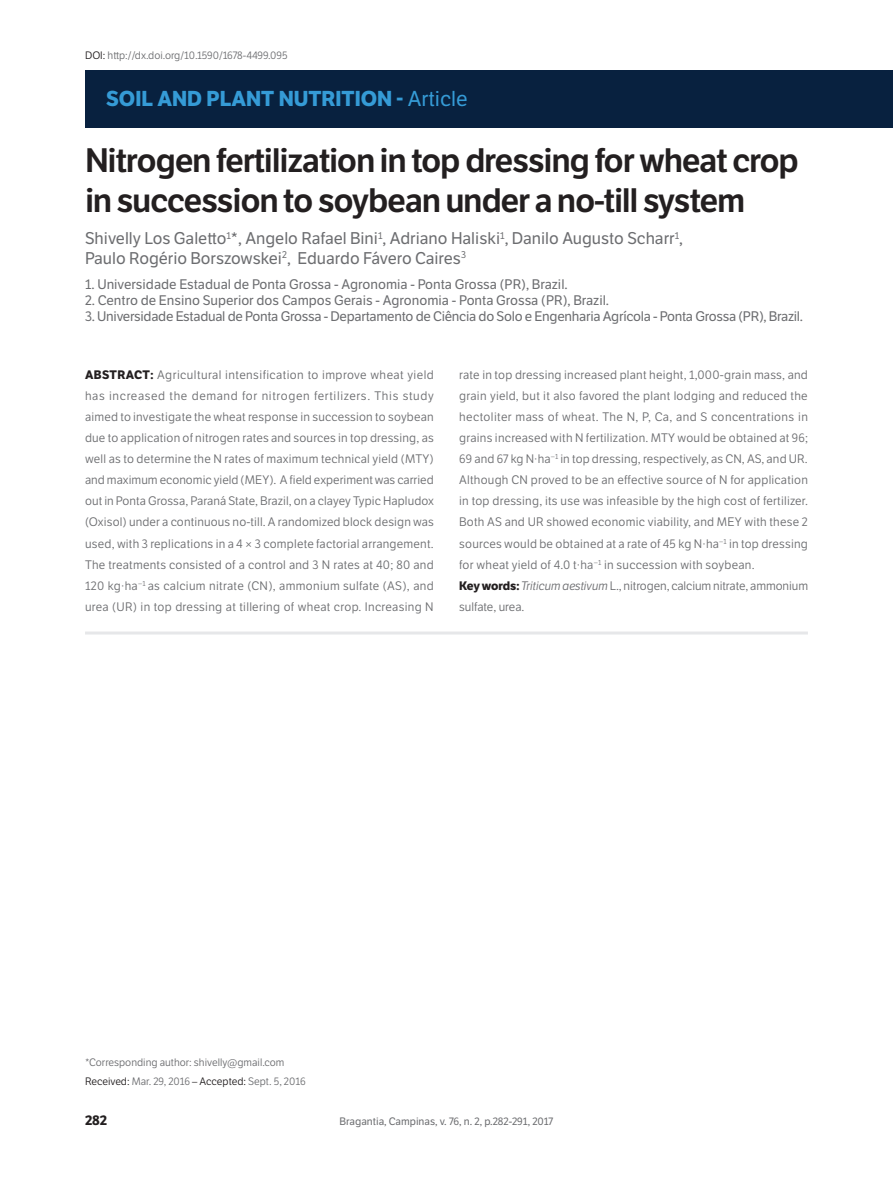
<style>
.page{position:relative;width:893px;height:1191px;background:#fff}
.page>*{position:absolute;margin:0;border:0;box-sizing:border-box;transform-origin:0 0}
.t1{font:600 33px/39.6px "LFT Etica";letter-spacing:-.04em;color:#231f20}
.t2{font:700 21px "LFT Etica";color:#359bd6}
.t3{font:16.5px/19.5px "LFT Etica";color:#6c6d70}
.t4{font:13.5px "LFT Etica";letter-spacing:-.015em;color:#6c6d70}
.t5{font:700 13.5px "LFT Etica";color:#231f20}
.t6{font:12px/21px "LFT Etica";letter-spacing:.02em;color:#6c6d70;text-align:justify}
.t7{font:10.5px/18.9px "LFT Etica";color:#6c6d70}
.t8{font:10.5px "LFT Etica";color:#6c6d70}
.s1{color:#231f20}
.s2{font-weight:400}
.s3{font-weight:700;color:#231f20}
.s4{font-style:italic}
</style>
<div class="page">
<div style="left:85px;top:70px;width:808px;height:57px;background:#08213f"></div>
<hr style="left:85px;top:631px;width:723px;height:3px;background:#e6e7e9">
<p class="t7" style="left:85px;top:46px;width:204px"><span class="s1">DOI:</span> http://dx.doi.org/10.1590/1678-4499.095</p>
<h2 class="t2" style="left:106px;top:86px;width:363px">SOIL AND PLANT NUTRITION - <span class="s2">Article</span></h2>
<h1 class="t1" style="left:85px;top:141px;width:716px">Nitrogen fertilization in top dressing for wheat crop in succession to soybean under a no-till system</h1>
<h3 class="t3" style="left:85px;top:229px;width:600px">Shivelly Los Galetto<sup>1</sup>*, Angelo Rafael Bini<sup>1</sup>, Adriano Haliski<sup>1</sup>, Danilo Augusto Scharr<sup>1</sup>,<br>Paulo Rogério Borszowskei<sup>2</sup>, Eduardo Fávero Caires<sup>3</sup></h3>
<p class="t4" style="left:85px;top:276px;width:484px">1. Universidade Estadual de Ponta Grossa - Agronomia - Ponta Grossa (PR), Brazil.</p>
<p class="t4" style="left:85px;top:292px;width:526px">2. Centro de Ensino Superior dos Campos Gerais - Agronomia - Ponta Grossa (PR), Brazil.</p>
<p class="t4" style="left:85px;top:308px;width:720px">3. Universidade Estadual de Ponta Grossa - Departamento de Ciência do Solo e Engenharia Agrícola - Ponta Grossa (PR), Brazil.</p>
<p class="t6" style="left:85px;top:365px;width:350px"><span class="s3">ABSTRACT:</span> Agricultural intensification to improve wheat yield has increased the demand for nitrogen fertilizers. This study aimed to investigate the wheat response in succession to soybean due to application of nitrogen rates and sources in top dressing, as well as to determine the N rates of maximum technical yield (MTY) and maximum economic yield (MEY). A field experiment was carried out in Ponta Grossa, Paraná State, Brazil, on a clayey Typic Hapludox (Oxisol) under a continuous no-till. A randomized block design was used, with 3 replications in a 4 × 3 complete factorial arrangement.<br>The treatments consisted of a control and 3 N rates at 40; 80 and 120 kg∙ha<sup>−1</sup> as calcium nitrate (CN), ammonium sulfate (AS), and urea (UR) in top dressing at tillering of wheat crop. Increasing N</p>
<p class="t6" style="left:459px;top:365px;width:350px;text-align:left">rate in top dressing increased plant height, 1,000-grain mass, and grain yield, but it also favored the plant lodging and reduced the hectoliter mass of wheat. The N, P, Ca, and S concentrations in grains increased with N fertilization. MTY would be obtained at 96; 69 and 67 kg N∙ha<sup>−1</sup> in top dressing, respectively, as CN, AS, and UR.<br>Although CN proved to be an effective source of N for application in top dressing, its use was infeasible by the high cost of fertilizer.<br>Both AS and UR showed economic viability, and MEY with these 2 sources would be obtained at a rate of 45 kg N∙ha<sup>−1</sup> in top dressing for wheat yield of 4.0 t∙ha<sup>−1</sup> in succession with soybean.<br><span class="s3">Key words:</span> <span class="s4">Triticum aestivum</span> L., nitrogen, calcium nitrate, ammonium sulfate, urea.</p>
<p class="t7" style="left:85px;top:1052px;width:222px">*Corresponding author: shivelly@gmail.com<br><span class="s1">Received:</span> Mar. 29, 2016 <span class="s1">– Accepted:</span> Sept. 5, 2016</p>
<p class="t5" style="left:85px;top:1112px;width:24px">282</p>
<p class="t8" style="left:340px;top:1115px;width:215px">Bragantia, Campinas, v. 76, n. 2, p.282-291, 2017</p>
</div>
